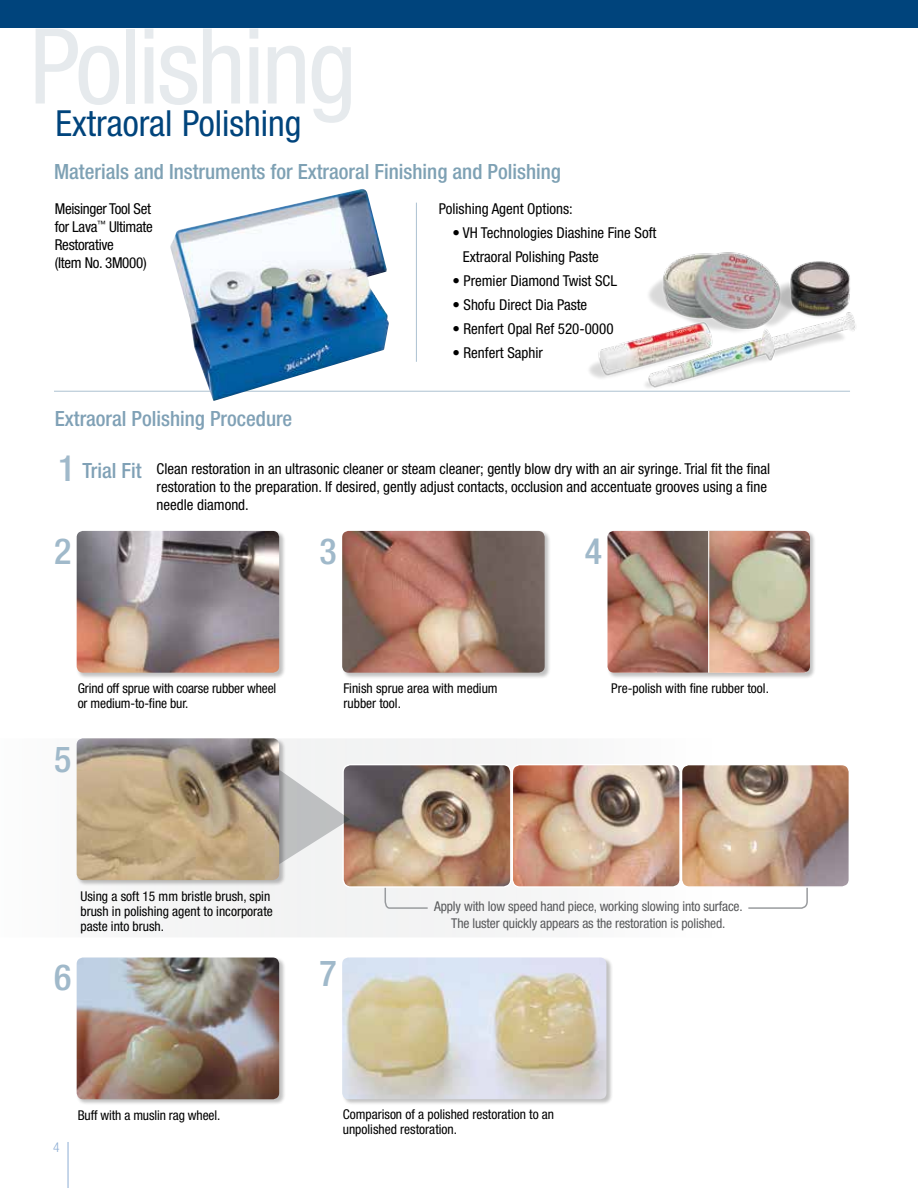
<style>
.page{position:relative;width:918px;height:1188px;background:#fff}
.page>*{position:absolute;margin:0;border:0;box-sizing:border-box;transform-origin:0 0}
.t1{font:condensed 105px "Helvetica Neue";letter-spacing:-.025em;color:#e6eaed}
.t2{font:condensed 36px "Helvetica Neue";color:#00447c}
.t3{font:500 condensed 36px "Helvetica Neue";color:#a0b9ca}
.t4{font:500 condensed 21px "Helvetica Neue";color:#7ea1b4}
.t5{font:500 condensed 21px "Helvetica Neue";color:#80a1b6}
.t6{font:condensed 15px/18px "Helvetica Neue";color:#000}
.t7{font:condensed 15px/18px "Helvetica Neue";letter-spacing:-.02em;color:#000}
.t8{font:condensed 13.5px/15px "Helvetica Neue";color:#000}
.t9{font:condensed 13.5px/16.5px "Helvetica Neue";letter-spacing:-.01em;color:#58595b;text-align:center}
.t10{font:300 condensed 13.5px "Helvetica Neue";color:#8eaed4}
.s1{font-weight:500;font-size:36px;color:#a0b9ca}
.s2{font-weight:500;font-size:21px;color:#80a1b6}
</style>
<div class="page">
<div style="left:149px;top:739px;width:368px;height:198px;background:#f3f3f4"></div>
<svg style="left:384px;top:888px;width:45px;height:22px"></svg>
<div style="left:342px;top:531px;width:209px;height:148px;background:#000;opacity:.25"></div>
<img style="left:342px;top:531px;width:203px;height:142px">
<div style="left:76px;top:531px;width:210px;height:148px;background:#000;opacity:.25"></div>
<img style="left:77px;top:531px;width:202px;height:142px">
<div style="left:76px;top:957px;width:210px;height:149px;background:#000;opacity:.25"></div>
<img style="left:77px;top:958px;width:202px;height:141px">
<div style="left:342px;top:957px;width:271px;height:149px;background:#000;opacity:.25"></div>
<img style="left:342px;top:958px;width:264px;height:141px">
<hr style="left:54px;top:391px;width:796px;height:1px;background:#acc1d1">
<svg style="left:748px;top:888px;width:60px;height:21px"></svg>
<img style="left:343px;top:765px;width:336px;height:122px">
<div style="left:342px;top:764px;width:170px;height:124px;border:1px solid #fff;border-radius:8px"></div>
<div style="left:512px;top:764px;width:169px;height:124px;border:1px solid #fff;border-radius:8px"></div>
<img style="left:683px;top:766px;width:165px;height:120px">
<div style="left:681px;top:764px;width:169px;height:124px;border:1px solid #fff;border-radius:8px"></div>
<svg style="left:286px;top:769px;width:64px;height:96px"></svg>
<hr style="left:416px;top:203px;width:1px;height:159px;background:#acc1d1">
<img style="left:576px;top:252px;width:280px;height:140px">
<div style="left:0;top:0;width:918px;height:28px;background:#00447c"></div>
<hr style="left:68px;top:1142px;width:1px;height:46px;background:#8eaed4">
<div style="left:607px;top:531px;width:210px;height:148px;background:#000;opacity:.25"></div>
<img style="left:608px;top:531px;width:100px;height:142px">
<img style="left:709px;top:531px;width:101px;height:142px">
<hr style="left:708px;top:531px;width:1px;height:142px;background:#fff">
<div style="left:76px;top:738px;width:210px;height:148px;background:#000;opacity:.25"></div>
<img style="left:77px;top:738px;width:202px;height:142px">
<img style="left:170px;top:189px;width:219px;height:212px">
<h1 class="t1" style="left:30px;top:6px;width:329px">Polishing</h1>
<h2 class="t2" style="left:55px;top:103px;width:248px">Extraoral Polishing</h2>
<h3 class="t4" style="left:54px;top:159px;width:508px">Materials and Instruments for Extraoral Finishing and Polishing</h3>
<p class="t7" style="left:55px;top:200px;width:100px">Meisinger Tool Set for Lava<sup>™</sup> Ultimate<br>Restorative<br>(Item No. 3M000)</p>
<h3 class="t5" style="left:55px;top:406px;width:239px">Extraoral Polishing Procedure</h3>
<p class="t6" style="left:439px;top:200px;width:135px">Polishing Agent Options:</p>
<p class="t6" style="left:463px;top:221px;width:195px;line-height:24px;text-indent:-11px">• VH Technologies Diashine Fine Soft<br>Extraoral Polishing Paste</p>
<p class="t6" style="left:452px;top:272px;width:166px">• Premier Diamond Twist SCL</p>
<p class="t6" style="left:452px;top:296px;width:136px">• Shofu Direct Dia Paste</p>
<p class="t6" style="left:452px;top:320px;width:163px">• Renfert Opal Ref 520-0000</p>
<p class="t6" style="left:452px;top:344px;width:92px">• Renfert Saphir</p>
<p class="t6" style="left:157px;top:459px;width:615px;text-indent:-98px"><span class="s1">1</span> <span class="s2">Trial Fit</span> Clean restoration in an ultrasonic cleaner or steam cleaner; gently blow dry with an air syringe. Trial fit the final restoration to the preparation. If desired, gently adjust contacts, occlusion and accentuate grooves using a fine needle diamond.</p>
<h2 class="t3" style="left:54px;top:529px;width:19px">2</h2>
<h2 class="t3" style="left:320px;top:529px;width:19px">3</h2>
<h2 class="t3" style="left:585px;top:530px;width:19px">4</h2>
<p class="t8" style="left:78px;top:681px;width:200px">Grind off sprue with coarse rubber wheel or medium-to-fine bur.</p>
<h2 class="t3" style="left:54px;top:737px;width:19px">5</h2>
<p class="t8" style="left:344px;top:681px;width:156px">Finish sprue area with medium rubber tool.</p>
<p class="t8" style="left:611px;top:681px;width:159px">Pre-polish with fine rubber tool.</p>
<p class="t8" style="left:80px;top:889px;width:194px">Using a soft 15 mm bristle brush, spin brush in polishing agent to incorporate paste into brush.</p>
<h2 class="t3" style="left:54px;top:956px;width:19px">6</h2>
<p class="t10" style="left:53px;top:1139px;width:8px">4</p>
<p class="t8" style="left:78px;top:1108px;width:144px">Buff with a muslin rag wheel.</p>
<h2 class="t3" style="left:320px;top:952px;width:19px">7</h2>
<p class="t9" style="left:434px;top:898px;width:310px">Apply with low speed hand piece, working slowing into surface.<br>The luster quickly appears as the restoration is polished.</p>
<p class="t8" style="left:343px;top:1106px;width:213px">Comparison of a polished restoration to an unpolished restoration.</p>
</div>
